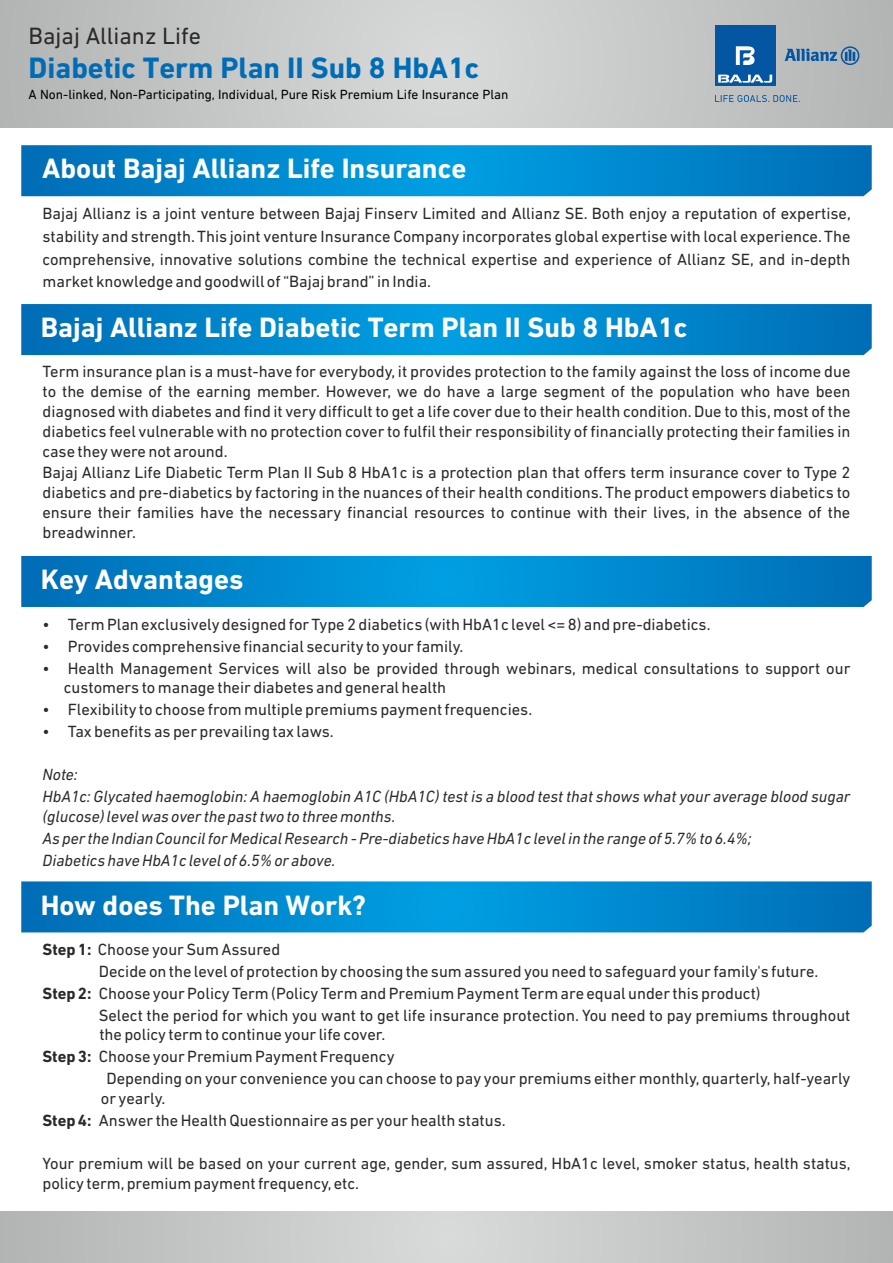
<style>
.page{position:relative;width:893px;height:1263px;background:#fff}
.page>*{position:absolute;margin:0;border:0;box-sizing:border-box;transform-origin:0 0}
.t1{font:700 30px "DIN Next LT Pro";color:#006cb5}
.t2{font:700 28.5px "DIN Next LT Pro";color:#fefefe}
.t3{font:24px "DIN Next LT Pro";color:#2b2a29}
.t4{font:16.5px/19.8px "DIN Next LT Pro";color:#2b2a29;text-align:justify}
.t5{font:italic 16.5px/21.8px "DIN Next LT Pro";color:#2b2a29}
.t6{font:13.5px "DIN Next LT Pro";color:#000}
.s1{font-weight:700}
</style>
<div class="page">
<svg style="left:0;top:1212px;width:893px;height:51px;background:#c5c6c6"></svg>
<svg style="left:21px;top:556px;width:851px;height:51px;background:#0086cc"></svg>
<svg style="left:21px;top:881px;width:851px;height:51px;background:#0287cc"></svg>
<svg style="left:21px;top:304px;width:851px;height:51px;background:#0086cc"></svg>
<svg style="left:21px;top:145px;width:851px;height:51px;background:#0186cc"></svg>
<svg style="left:0;top:0;width:893px;height:128px;background:#c5c6c6"></svg>
<svg style="left:715px;top:95px;width:85px;height:7px"></svg>
<svg style="left:785px;top:46px;width:74px;height:19px"></svg>
<div style="left:715px;top:26px;width:60px;height:60px;background:#0456a2"></div>
<svg style="left:718px;top:75px;width:54px;height:8px"></svg>
<svg style="left:736px;top:46px;width:18px;height:19px"></svg>
<h3 class="t3" style="left:29px;top:26px;width:174px">Bajaj Allianz Life</h3>
<h1 class="t1" style="left:29px;top:55px;width:452px">Diabetic Term Plan II Sub 8 HbA1c</h1>
<p class="t6" style="left:29px;top:89px;width:481px">A Non-linked, Non-Participating, Individual, Pure Risk Premium Life Insurance Plan</p>
<h2 class="t2" style="left:42px;top:156px;width:426px">About Bajaj Allianz Life Insurance</h2>
<p class="t4" style="left:43px;top:204px;width:810px;line-height:22.8px">Bajaj Allianz is a joint venture between Bajaj Finserv Limited and Allianz SE. Both enjoy a reputation of expertise, stability and strength.This joint venture Insurance Company incorporates global expertise with local experience.The comprehensive, innovative solutions combine the technical expertise and experience of Allianz SE, and in-depth market knowledge and goodwill of “Bajaj brand” in India.</p>
<h2 class="t2" style="left:41px;top:316px;width:648px">Bajaj Allianz Life Diabetic Term Plan II Sub 8 HbA1c</h2>
<p class="t4" style="left:42px;top:363px;width:809px">Term insurance plan is a must-have for everybody, it provides protection to the family against the loss of income due to the demise of the earning member. However, we do have a large segment of the population who have been diagnosed with diabetes and find it very difficult to get a life cover due to their health condition.Due to this,most of the diabetics feel vulnerable with no protection cover to fulfil their responsibility of financially protecting their families in case they were not around.</p>
<p class="t4" style="left:42px;top:464px;width:809px">Bajaj Allianz Life Diabetic Term Plan II Sub 8 HbA1c is a protection plan that offers term insurance cover to Type 2 diabetics and pre-diabetics by factoring in the nuances of their health conditions. The product empowers diabetics to ensure their families have the necessary financial resources to continue with their lives, in the absence of the breadwinner.</p>
<h2 class="t2" style="left:41px;top:568px;width:204px">Key Advantages</h2>
<p class="t4" style="left:43px;top:616px;width:670px">• Term Plan exclusively designed for Type 2 diabetics (with HbA1c level &lt;= 8) and pre-diabetics.</p>
<p class="t4" style="left:43px;top:638px;width:422px">• Provides comprehensive financial security to your family.</p>
<p class="t4" style="left:64px;top:659px;width:788px;text-indent:-21px">• Health Management Services will also be provided through webinars, medical consultations to support our customers to manage their diabetes and general health</p>
<p class="t4" style="left:43px;top:701px;width:491px">• Flexibility to choose from multiple premiums payment frequencies.</p>
<p class="t4" style="left:43px;top:723px;width:293px">• Tax benefits as per prevailing tax laws.</p>
<p class="t5" style="left:42px;top:765px;width:809px">Note:<br>HbA1c: Glycated haemoglobin: A haemoglobin A1C (HbA1C) test is a blood test that shows what your average blood sugar</p>
<p class="t5" style="left:42px;top:807px;width:711px">(glucose) level was over the past two to three months.<br>As per the Indian Council for Medical Research - Pre-diabetics have HbA1c level in the range of 5.7% to 6.4%;<br>Diabetics have HbA1c level of 6.5% or above.</p>
<h2 class="t2" style="left:41px;top:893px;width:327px">How does The Plan Work?</h2>
<p class="t4" style="left:43px;top:941px;width:239px"><span class="s1">Step 1:</span> Choose your Sum Assured</p>
<p class="t4" style="left:99px;top:963px;width:721px">Decide on the level of protection by choosing the sum assured you need to safeguard your family's future.</p>
<p class="t4" style="left:43px;top:985px;width:720px"><span class="s1">Step 2:</span> Choose your Policy Term (Policy Term and Premium Payment Term are equal under this product)</p>
<p class="t4" style="left:99px;top:1007px;width:753px">Select the period for which you want to get life insurance protection. You need to pay premiums throughout</p>
<p class="t4" style="left:99px;top:1026px;width:287px">the policy term to continue your life cover.</p>
<p class="t4" style="left:42px;top:1048px;width:354px"><span class="s1">Step 3:</span> Choose your Premium Payment Frequency</p>
<p class="t4" style="left:106px;top:1070px;width:746px">Depending on your convenience you can choose to pay your premiums either monthly, quarterly, half-yearly</p>
<p class="t4" style="left:42px;top:1089px;width:465px;line-height:21.8px;text-indent:58px">or yearly.<br><span class="s1">Step 4:</span> Answer the Health Questionnaire as per your health status.</p>
<p class="t4" style="left:42px;top:1155px;width:810px">Your premium will be based on your current age, gender, sum assured, HbA1c level, smoker status, health status, policy term,premium payment frequency,etc.</p>
</div>
